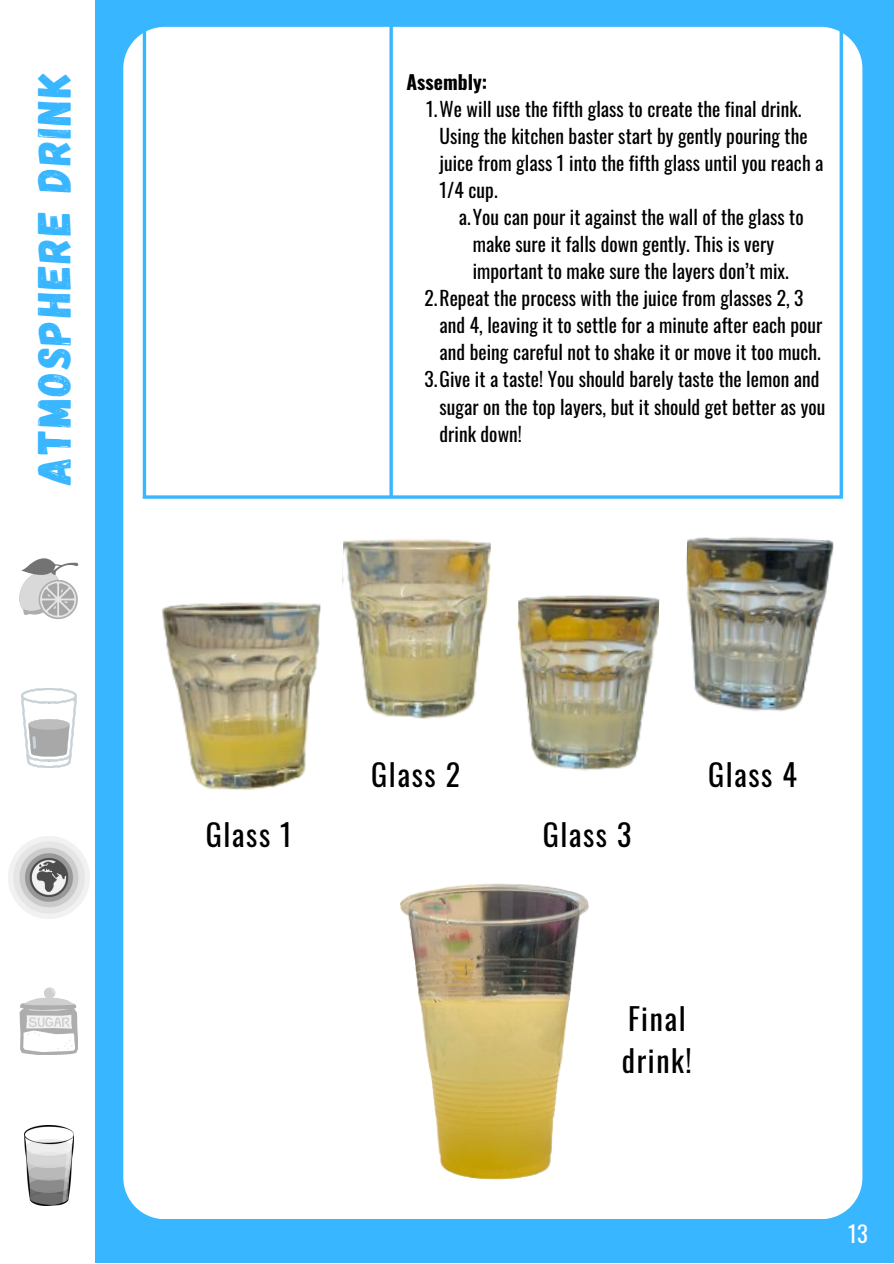
<style>
.page{position:relative;width:894px;height:1264px;background:#fff}
.page>*{position:absolute;margin:0;border:0;box-sizing:border-box;transform-origin:0 0}
.t1{font:46.5px "Gagalin";letter-spacing:.045em;color:#38b6ff}
.t2{font:30px/41.7px "Oswald";letter-spacing:.05em;color:#000}
.t3{font:22.5px "Oswald";color:#fff}
.t4{font:19.5px/27px "Oswald";letter-spacing:.005em;color:#000}
.t5{font:700 19.5px "Oswald";letter-spacing:.005em;color:#000}
</style>
<div class="page">
<div style="left:95px;top:0;width:798px;height:1262px;background:#38b6ff"></div>
<div style="left:123px;top:27px;width:739px;height:1191px;background:#fff"></div>
<hr style="left:143px;top:3px;width:3px;height:492px;background:#38b6ff">
<svg style="left:389px;top:26px;width:4px;height:469px"></svg>
<hr style="left:839px;top:3px;width:3px;height:492px;background:#38b6ff">
<hr style="left:143px;top:495px;width:699px;height:3px;background:#38b6ff">
<svg style="left:19px;top:558px;width:60px;height:61px"></svg>
<img style="left:21px;top:688px;width:56px;height:79px">
<svg style="left:19px;top:987px;width:59px;height:67px"></svg>
<img style="left:8px;top:837px;width:81px;height:81px">
<img style="left:24px;top:1125px;width:50px;height:79px">
<img style="left:155px;top:595px;width:165px;height:203px">
<img style="left:339px;top:525px;width:152px;height:198px">
<img style="left:514px;top:585px;width:145px;height:188px">
<img style="left:683px;top:525px;width:150px;height:191px">
<img style="left:396px;top:876px;width:197px;height:305px">
<h1 class="t1" style="left:24px;top:484px;width:413px;rotate:-90deg">ATMOSPHERE DRINK</h1>
<p class="t5" style="left:406px;top:67px;width:82px">Assembly:</p>
<p class="t4" style="left:439px;top:95px;width:385px;text-indent:-13px">1.We will use the fifth glass to create the final drink.<br>Using the kitchen baster start by gently pouring the juice from glass 1 into the fifth glass until you reach a 1/4 cup.</p>
<p class="t4" style="left:458px;top:203px;width:346px">a.You can pour it against the wall of the glass to</p>
<p class="t4" style="left:472px;top:230px;width:303px">make sure it falls down gently. This is very</p>
<p class="t4" style="left:472px;top:257px;width:317px">important to make sure the layers don’t mix.</p>
<p class="t4" style="left:424px;top:284px;width:380px">2.Repeat the process with the juice from glasses 2, 3</p>
<p class="t4" style="left:439px;top:311px;width:384px">and 4, leaving it to settle for a minute after each pour</p>
<p class="t4" style="left:439px;top:338px;width:382px">and being careful not to shake it or move it too much.</p>
<p class="t4" style="left:424px;top:365px;width:396px">3.Give it a taste! You should barely taste the lemon and</p>
<p class="t4" style="left:439px;top:392px;width:387px">sugar on the top layers, but it should get better as you</p>
<p class="t4" style="left:439px;top:419px;width:84px">drink down!</p>
<h2 class="t2" style="left:206px;top:812px;width:88px">Glass 1</h2>
<h2 class="t2" style="left:371px;top:752px;width:90px">Glass 2</h2>
<h2 class="t2" style="left:542px;top:812px;width:90px">Glass 3</h2>
<h2 class="t2" style="left:707px;top:752px;width:90px">Glass 4</h2>
<h2 class="t2" style="left:621px;top:996px;width:71px">Final drink!</h2>
<p class="t3" style="left:847px;top:1215px;width:21px">13</p>
</div>
